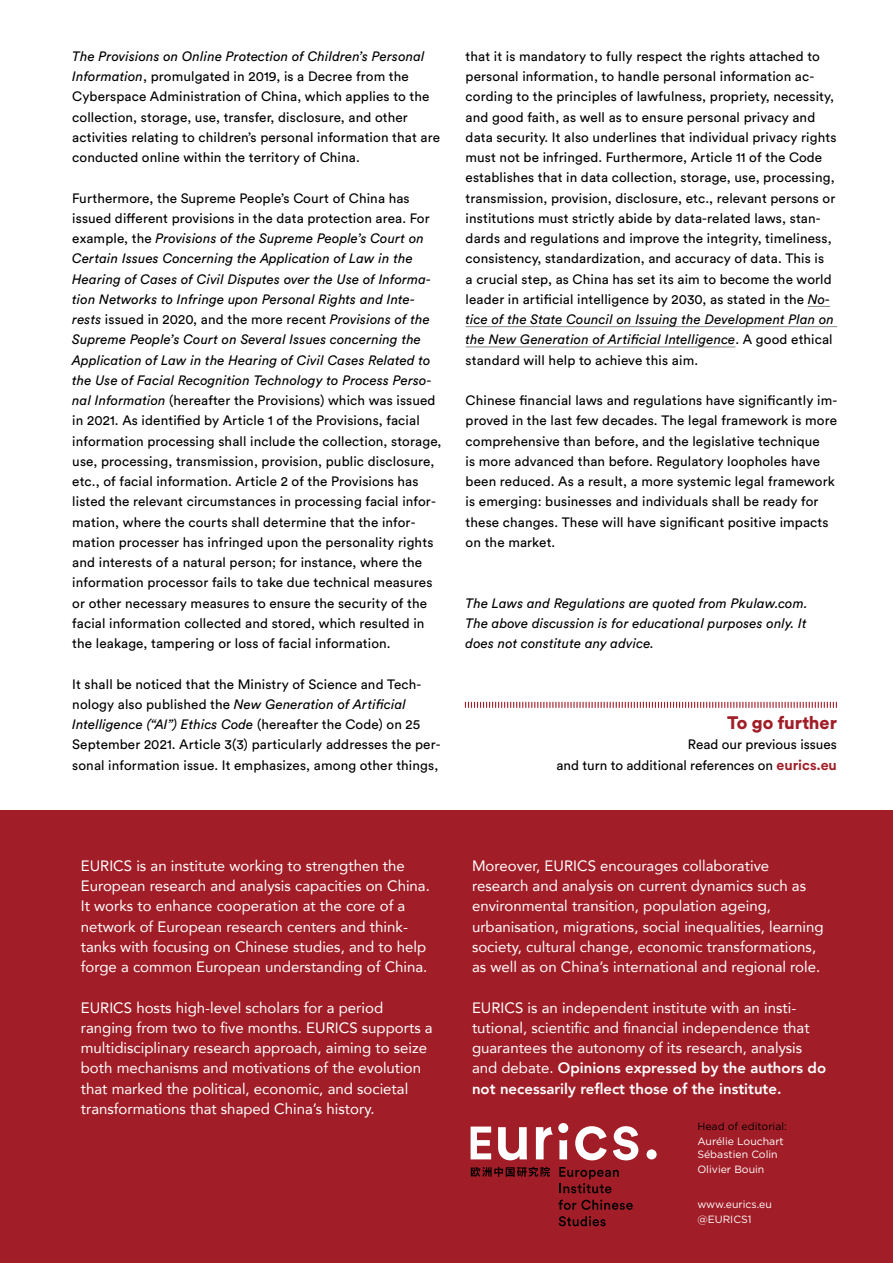
<style>
.page{position:relative;width:893px;height:1263px;background:#fff}
.page>*{position:absolute;margin:0;border:0;box-sizing:border-box;transform-origin:0 0}
.t1{font:105px "Gotham Ultra";letter-spacing:-.005em;color:#fff}
.pour_aller_plus_loin{font:900 18px "Circular Std";color:#a11e28}
.titre_FELLOWS{font:15px/20.2px "Avenir";color:#fff}
.texte_courant{font:13.5px/20.2px "Circular Std";letter-spacing:.01em;color:#000}
.texte_courant-2{font:italic 13.5px/20.2px "Circular Std";letter-spacing:.01em;color:#000;text-align:justify}
.pour_aller_plus_loin-2{font:13.5px/20.2px "Circular Std";color:#000;text-align:right}
.Style_de_paragraphe{font:10.5px/13.5px "Gotham";color:#fff}
.Style_de_paragraphe-2{font:10.5px "Gotham";color:#000}
.s1{font-style:italic}
.s2{font-weight:700;font-size:14.25px;color:#a11e28}
.s3{font-weight:800}
</style>
<div class="page">
<svg style="left:808px;top:306px;width:22px;height:1px"></svg>
<hr style="left:466px;top:326px;width:371px;height:1px;background:#878787">
<hr style="left:466px;top:347px;width:269px;height:1px;background:#878787">
<svg style="left:465px;top:702px;width:372px;height:6px"></svg>
<div style="left:0;top:810px;width:893px;height:453px;background:#a11e28"></div>
<div style="left:647px;top:1149px;width:10px;height:10px;background:#fff;border-radius:50%"></div>
<svg style="left:471px;top:1126px;width:167px;height:34px"></svg>
<div style="left:558px;top:1123px;width:10px;height:10px;background:#fff;border-radius:50%"></div>
<svg style="left:471px;top:1167px;width:79px;height:10px"></svg>
<svg style="left:559px;top:1167px;width:60px;height:26px"></svg>
<svg style="left:558px;top:1199px;width:75px;height:11px"></svg>
<svg style="left:559px;top:1216px;width:47px;height:10px"></svg>
<p class="texte_courant" style="left:72px;top:46px;width:369px"><span class="s1">The Provisions on Online Protection of Children’s Personal Information</span>, promulgated in 2019, is a Decree from the Cyberspace Administration of China, which applies to the collection, storage, use, transfer, disclosure, and other activities relating to children’s personal information that are conducted online within the territory of China.</p>
<p class="texte_courant" style="left:72px;top:187px;width:371px">Furthermore, the Supreme People’s Court of China has issued different provisions in the data protection area. For example, the <span class="s1">Provisions of the Supreme People’s Court on Certain Issues Concerning the Application of Law in the Hearing of Cases of Civil Disputes over the Use of Informa&shy;tion Networks to Infringe upon Personal Rights and Inte&shy;rests</span> issued in 2020, and the more recent <span class="s1">Provisions of the Supreme People’s Court on Several Issues concerning the Application of Law in the Hearing of Civil Cases Related to the Use of Facial Recognition Technology to Process Perso&shy;nal Information</span> (hereafter the Provisions) which was issued in 2021. As identified by Article 1 of the Provisions, facial information processing shall include the collection, storage, use, processing, transmission, provision, public disclosure, etc., of facial information. Article 2 of the Provisions has listed the relevant circumstances in processing facial infor&shy;mation, where the courts shall determine that the infor&shy;mation processer has infringed upon the personality rights and interests of a natural person; for instance, where the information processor fails to take due technical measures or other necessary measures to ensure the security of the facial information collected and stored, which resulted in the leakage, tampering or loss of facial information.</p>
<p class="texte_courant" style="left:72px;top:673px;width:370px">It shall be noticed that the Ministry of Science and Tech&shy;nology also published the <span class="s1">New Generation of Artificial Intelligence (“AI”) Ethics Code</span> (hereafter the Code) on 25<br>September 2021. Article 3(3) particularly addresses the per&shy;sonal information issue. It emphasizes, among other things,</p>
<h1 class="t1" style="left:-5px;top:813px;width:390px">En bref</h1>
<p class="titre_FELLOWS" style="left:81px;top:855px;width:351px">EURICS is an institute working to strengthen the European research and analysis capacities on China.<br>It works to enhance cooperation at the core of a network of European research centers and think&shy;tanks with focusing on Chinese studies, and to help forge a common European understanding of China.</p>
<p class="titre_FELLOWS" style="left:81px;top:997px;width:353px">EURICS hosts high-level scholars for a period ranging from two to five months. EURICS supports a multidisciplinary research approach, aiming to seize both mechanisms and motivations of the evolution that marked the political, economic, and societal transformations that shaped China’s history.</p>
<p class="texte_courant" style="left:466px;top:46px;width:372px">that it is mandatory to fully respect the rights attached to personal information, to handle personal information ac&shy;cording to the principles of lawfulness, propriety, necessity, and good faith, as well as to ensure personal privacy and data security. It also underlines that individual privacy rights must not be infringed. Furthermore, Article 11 of the Code establishes that in data collection, storage, use, processing, transmission, provision, disclosure, etc., relevant persons or institutions must strictly abide by data-related laws, stan&shy;dards and regulations and improve the integrity, timeliness, consistency, standardization, and accuracy of data. This is<br>a crucial step, as China has set its aim to become the world leader in artificial intelligence by 2030, as stated in the <span class="s1">No&shy;tice of the State Council on Issuing the Development Plan on the New Generation of Artificial Intelligence</span>. A good ethical standard will help to achieve this aim.</p>
<p class="texte_courant" style="left:466px;top:390px;width:373px">Chinese financial laws and regulations have significantly im&shy;proved in the last few decades. The legal framework is more comprehensive than before, and the legislative technique<br>is more advanced than before. Regulatory loopholes have been reduced. As a result, a more systemic legal framework is emerging: businesses and individuals shall be ready for these changes. These will have significant positive impacts on the market.</p>
<p class="texte_courant-2" style="left:466px;top:592px;width:343px">The Laws and Regulations are quoted from Pkulaw.com.<br>The above discussion is for educational purposes only. It does not constitute any advice.</p>
<p class="pour_aller_plus_loin" style="left:727px;top:711px;width:111px">To go further</p>
<p class="pour_aller_plus_loin-2" style="left:556px;top:734px;width:282px">Read our previous issues<br>and turn to additional references on <span class="s2">eurics.eu</span></p>
<p class="titre_FELLOWS" style="left:472px;top:855px;width:353px">Moreover, EURICS encourages collaborative research and analysis on current dynamics such as environmental transition, population ageing, urbanisation, migrations, social inequalities, learning society, cultural change, economic transformations, as well as on China’s international and regional role.</p>
<p class="titre_FELLOWS" style="left:472px;top:997px;width:356px">EURICS is an independent institute with an insti&shy;tutional, scientific and financial independence that guarantees the autonomy of its research, analysis and debate. <span class="s3">Opinions expressed by the authors do not necessarily reflect those of the institute.</span></p>
<p class="Style_de_paragraphe-2" style="left:697px;top:1119px;width:91px">Head of editorial:</p>
<p class="Style_de_paragraphe" style="left:697px;top:1134px;width:88px">Aurélie Louchart<br>Sébastien Colin</p>
<p class="Style_de_paragraphe" style="left:697px;top:1162px;width:69px">Olivier Bouin</p>
<p class="Style_de_paragraphe" style="left:697px;top:1197px;width:76px">www.eurics.eu</p>
<p class="Style_de_paragraphe" style="left:697px;top:1212px;width:56px">@EURICS1</p>
</div>
